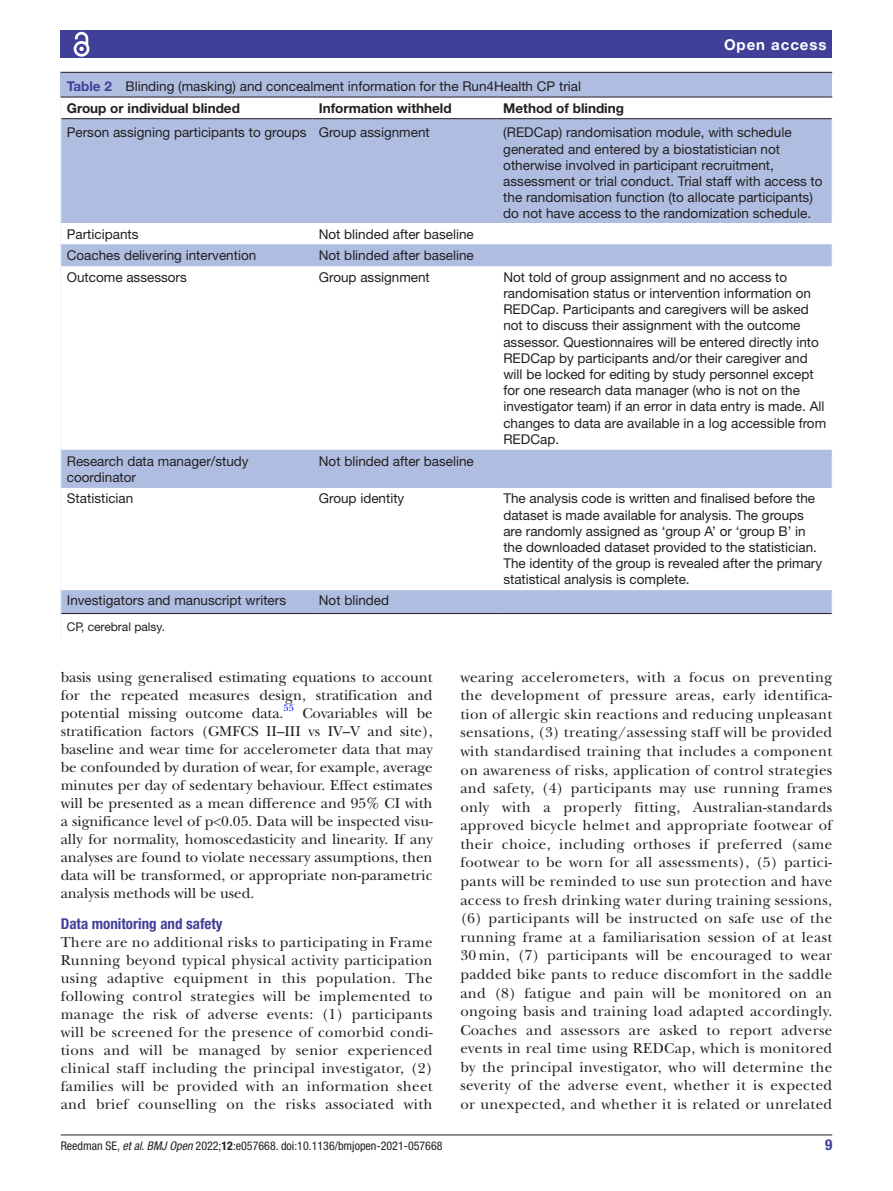
<style>
.page{position:relative;width:893px;height:1191px;background:#fff}
.page>*{position:absolute;margin:0;border:0;box-sizing:border-box;transform-origin:0 0}
.t1{font:15px/18.6px "New Baskerville";letter-spacing:.01em;color:#231f20;text-align:justify}
.t2{font:700 condensed 15px "Helvetica Neue LT Std";color:#414099}
.t3{font:700 15px "Helvetica Neue LT Std";letter-spacing:.065em;color:#fff}
.t4{font:13.5px/16.2px "Helvetica Neue LT Std";color:#231f20}
.t5{font:700 13.5px "Helvetica Neue LT Std";color:#231f20}
.t6{font:condensed 12px "Helvetica Neue LT Std";color:#231f20}
.t7{font:12px "Helvetica Neue LT Std";color:#231f20}
.t8{font:9.9px "New Baskerville";color:#00f}
.s1{font-weight:700;color:#414099}
.s2{font-weight:700}
.s3{font-style:italic}
</style>
<div class="page">
<hr style="left:61px;top:1134px;width:771px;height:1px;background:#231f20">
<div style="left:61px;top:31px;width:771px;height:27px;background:#414099"></div>
<svg style="left:73px;top:31px;width:17px;height:26px"></svg>
<div style="left:61px;top:73px;width:771px;height:567px;background:#afbde1"></div>
<hr style="left:61px;top:72px;width:771px;height:1px;background:#231f20">
<div style="left:61px;top:98px;width:771px;height:542px;background:#fff"></div>
<svg style="left:61px;top:119px;width:771px;height:494px;fill:#fff"></svg>
<hr style="left:61px;top:97px;width:252px;height:1px;background:#231f20">
<hr style="left:61px;top:118px;width:252px;height:1px;background:#231f20">
<hr style="left:313px;top:97px;width:184px;height:1px;background:#231f20">
<hr style="left:313px;top:118px;width:184px;height:1px;background:#231f20">
<hr style="left:497px;top:97px;width:335px;height:1px;background:#231f20">
<hr style="left:497px;top:118px;width:335px;height:1px;background:#231f20">
<hr style="left:313px;top:613px;width:184px;height:1px;background:#231f20">
<hr style="left:497px;top:613px;width:335px;height:1px;background:#231f20">
<hr style="left:61px;top:613px;width:252px;height:1px;background:#231f20">
<svg style="left:60px;top:97px;width:1px;height:22px"></svg>
<svg style="left:60px;top:223px;width:1px;height:43px"></svg>
<svg style="left:60px;top:590px;width:1px;height:50px"></svg>
<hr style="left:67px;top:630px;width:765px;height:2px;background:#fff">
<p class="t3" style="left:724px;top:35px;width:104px">Open access</p>
<p class="t4" style="left:67px;top:75px;width:516px;line-height:22px"><span class="s1">Table 2</span> Blinding (masking) and concealment information for the Run4Health CP trial<br><span class="s2">Group or individual blinded</span></p>
<p class="t5" style="left:319px;top:99px;width:134px">Information withheld</p>
<p class="t5" style="left:503px;top:99px;width:122px">Method of blinding</p>
<p class="t4" style="left:67px;top:124px;width:365px">Person assigning participants to groups Group assignment</p>
<p class="t4" style="left:503px;top:124px;width:321px">(REDCap) randomisation module, with schedule generated and entered by a biostatistician not otherwise involved in participant recruitment, assessment or trial conduct. Trial staff with access to the randomisation function (to allocate participants) do not have access to the randomization schedule.</p>
<p class="t4" style="left:67px;top:225px;width:73px">Participants</p>
<p class="t4" style="left:319px;top:225px;width:157px">Not blinded after baseline</p>
<p class="t4" style="left:67px;top:247px;width:191px">Coaches delivering intervention</p>
<p class="t4" style="left:319px;top:247px;width:157px">Not blinded after baseline</p>
<p class="t4" style="left:67px;top:269px;width:122px">Outcome assessors</p>
<p class="t4" style="left:319px;top:269px;width:113px">Group assignment</p>
<p class="t4" style="left:503px;top:269px;width:324px">Not told of group assignment and no access to randomisation status or intervention information on REDCap. Participants and caregivers will be asked not to discuss their assignment with the outcome assessor. Questionnaires will be entered directly into REDCap by participants and/or their caregiver and will be locked for editing by study personnel except for one research data manager (who is not on the investigator team) if an error in data entry is made. All changes to data are available in a log accessible from REDCap.</p>
<p class="t4" style="left:67px;top:452px;width:183px">Research data manager/study coordinator</p>
<p class="t4" style="left:319px;top:452px;width:157px">Not blinded after baseline</p>
<p class="t4" style="left:67px;top:490px;width:68px">Statistician</p>
<p class="t4" style="left:319px;top:490px;width:87px">Group identity</p>
<p class="t4" style="left:503px;top:490px;width:320px">The analysis code is written and finalised before the dataset is made available for analysis. The groups are randomly assigned as ‘group A’ or ‘group B’ in the downloaded dataset provided to the statistician.<br>The identity of the group is revealed after the primary statistical analysis is complete.</p>
<p class="t4" style="left:67px;top:591px;width:221px">Investigators and manuscript writers</p>
<p class="t4" style="left:319px;top:591px;width:72px">Not blinded</p>
<p class="t7" style="left:67px;top:619px;width:100px">CP, cerebral palsy.</p>
<p class="t1" style="left:61px;top:668px;width:373px;line-height:18px">basis using generalised estimating equations to account for the repeated measures design, stratification and potential missing outcome data.</p>
<p class="t8" style="left:283px;top:702px;width:12px">55</p>
<p class="t1" style="left:61px;top:704px;width:373px;line-height:18px;text-indent:242px">Covariables will be stratification factors (GMFCS II–III vs IV–V and site), baseline and wear time for accelerometer data that may be confounded by duration of wear, for example, average minutes per day of sedentary behaviour. Effect estimates will be presented as a mean difference and 95% CI with a significance level of p&lt;0.05. Data will be inspected visu&shy;ally for normality, homoscedasticity and linearity. If any analyses are found to violate necessary assumptions, then data will be transformed, or appropriate non-parametric analysis methods will be used.</p>
<p class="t2" style="left:61px;top:915px;width:163px">Data monitoring and safety</p>
<p class="t1" style="left:61px;top:933px;width:373px;line-height:18px">There are no additional risks to participating in Frame Running beyond typical physical activity participation using adaptive equipment in this population. The following control strategies will be implemented to manage the risk of adverse events: (1) participants will be screened for the presence of comorbid condi&shy;tions and will be managed by senior experienced clinical staff including the principal investigator, (2) families will be provided with an information sheet and brief counselling on the risks associated with</p>
<p class="t1" style="left:460px;top:667px;width:373px">wearing accelerometers, with a focus on preventing the development of pressure areas, early identifica&shy;tion of allergic skin reactions and reducing unpleasant sensations, (3) treating/assessing staff will be provided with standardised training that includes a component on awareness of risks, application of control strategies and safety, (4) participants may use running frames only with a properly fitting, Australian-standards approved bicycle helmet and appropriate footwear of their choice, including orthoses if preferred (same footwear to be worn for all assessments), (5) partici&shy;pants will be reminded to use sun protection and have access to fresh drinking water during training sessions, (6) participants will be instructed on safe use of the running frame at a familiarisation session of at least 30 min, (7) participants will be encouraged to wear padded bike pants to reduce discomfort in the saddle and (8) fatigue and pain will be monitored on an ongoing basis and training load adapted accordingly.<br>Coaches and assessors are asked to report adverse events in real time using REDCap, which is monitored by the principal investigator, who will determine the severity of the adverse event, whether it is expected or unexpected, and whether it is related or unrelated</p>
<p class="t6" style="left:61px;top:1138px;width:383px">Reedman SE, <span class="s3">et al</span>. <span class="s3">BMJ Open</span> 2022;<span class="s2">12</span>:e057668. doi:10.1136/bmjopen-2021-057668</p>
<p class="t2" style="left:825px;top:1135px;width:9px">9</p>
</div>
